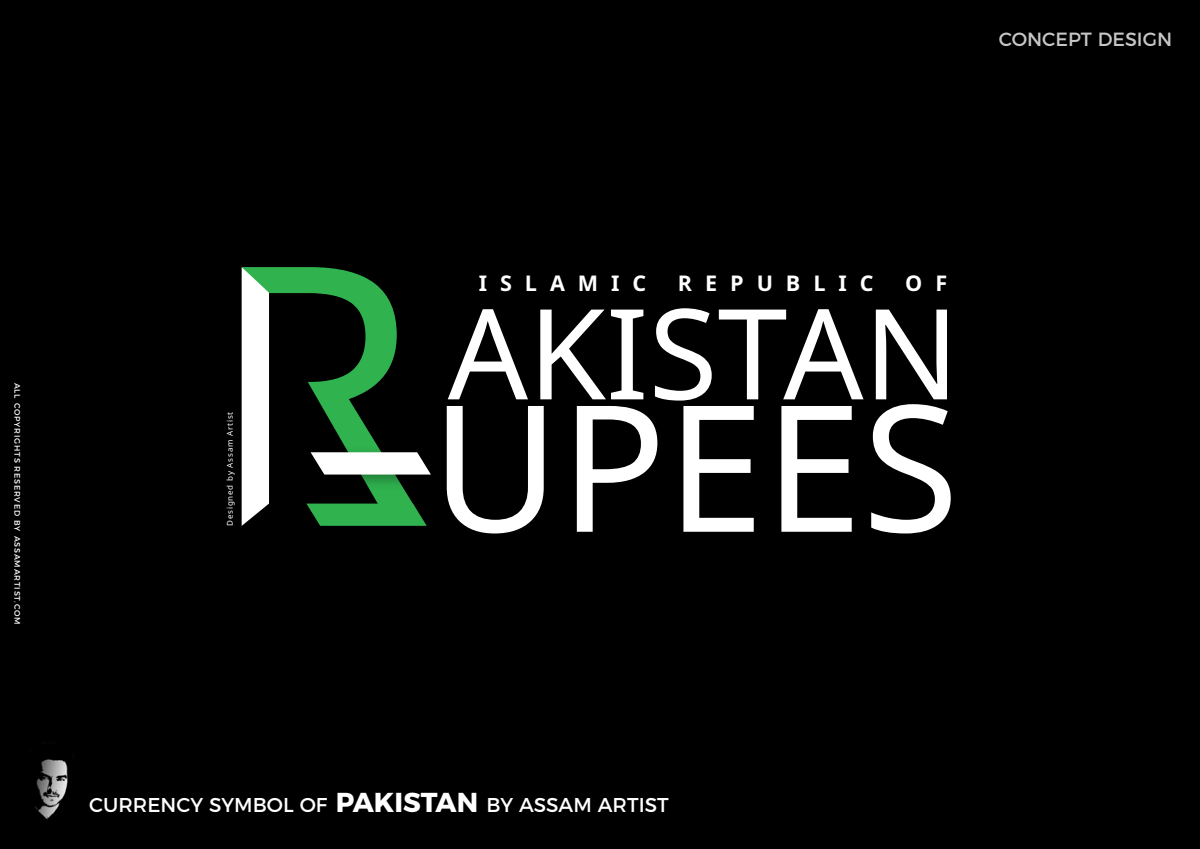
<style>
.page{position:relative;width:1200px;height:849px;background:#000}
.page>*{position:absolute;margin:0;border:0;box-sizing:border-box;transform-origin:0 0}
.t1{font:176.2px "Noto Sans";color:#fff}
.t2{font:125.8px "Noto Sans";color:#fff}
.t3{font:700 21.6px "Noto Sans";letter-spacing:.6em;color:#fff}
.t4{font:20px "Montserrat";color:#fff}
.t5{font:19.1px "Montserrat";color:#c6c6c6}
.t6{font:8px "Montserrat";letter-spacing:.1em;color:#fff}
.t7{font:8px "Noto Sans";letter-spacing:.1em;color:#fff}
.s1{font-weight:700;font-size:27.3px}
</style>
<div class="page">
<svg style="left:242px;top:506px;width:24px;height:20px"></svg>
<svg style="left:242px;top:267px;width:171px;height:239px"></svg>
<img style="left:295px;top:441px;width:118px;height:53px">
<svg style="left:311px;top:452px;width:120px;height:23px"></svg>
<svg style="left:306px;top:504px;width:121px;height:22px"></svg>
<img style="left:35px;top:743px;width:33px;height:77px">
<h3 class="t5" style="left:999px;top:24px;width:175px">CONCEPT DESIGN</h3>
<p class="t6" style="left:24px;top:383px;width:244px;rotate:90deg">ALL COPYRIGHTS RESERVED BY ASSAMARTIST.COM</p>
<h3 class="t3" style="left:479px;top:268px;width:169px">ISLAMIC</h3>
<h3 class="t3" style="left:678px;top:268px;width:197px">REPUBLIC</h3>
<h3 class="t3" style="left:905px;top:268px;width:43px">O F</h3>
<p class="t7" style="left:225px;top:526px;width:115px;rotate:-90deg">Designed by Assam Artist</p>
<h2 class="t2" style="left:448px;top:268px;width:513px">AKISTAN</h2>
<h1 class="t1" style="left:431px;top:347px;width:530px">UPEES</h1>
<h3 class="t4" style="left:89px;top:789px;width:581px">CURRENCY SYMBOL OF <span class="s1">PAKISTAN</span> BY ASSAM ARTIST</h3>
</div>
